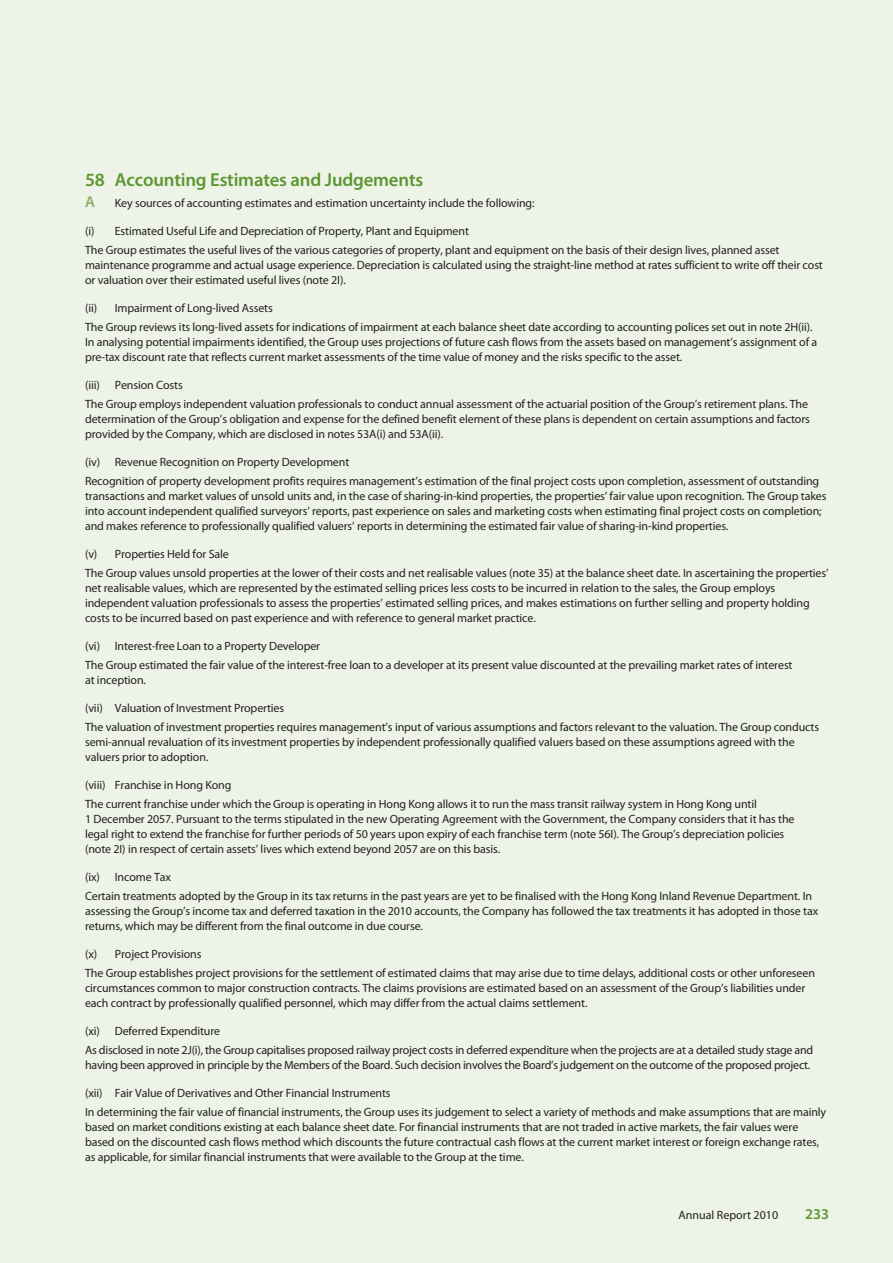
<style>
.page{position:relative;width:893px;height:1263px;background:#eef3e8}
.page>*{position:absolute;margin:0;border:0;box-sizing:border-box;transform-origin:0 0}
.t1{font:600 18.75px "Myriad Pro";letter-spacing:-.01em;color:#5c9731}
.t2{font:600 15.75px "Myriad Pro";color:#88af62}
.t3{font:600 15px "Myriad Pro";color:#5c9731}
.t4{font:12px/15px "Myriad Pro";letter-spacing:-.01em;color:#231f20}
</style>
<div class="page">
<h1 class="t1" style="left:85px;top:168px;width:340px">58 Accounting Estimates and Judgements</h1>
<h2 class="t2" style="left:85px;top:192px;width:12px">A</h2>
<p class="t4" style="left:115px;top:195px;width:421px">Key sources of accounting estimates and estimation uncertainty include the following:</p>
<p class="t4" style="left:85px;top:221px;width:696px;line-height:19.2px">(i) Estimated Useful Life and Depreciation of Property, Plant and Equipment<br>The Group estimates the useful lives of the various categories of property, plant and equipment on the basis of their design lives, planned asset</p>
<p class="t4" style="left:85px;top:257px;width:739px">maintenance programme and actual usage experience. Depreciation is calculated using the straight-line method at rates sufficient to write off their cost or valuation over their estimated useful lives (note 2I).</p>
<p class="t4" style="left:85px;top:298px;width:729px;line-height:19.2px">(ii) Impairment of Long-lived Assets<br>The Group reviews its long-lived assets for indications of impairment at each balance sheet date according to accounting polices set out in note 2H(ii).</p>
<p class="t4" style="left:85px;top:334px;width:734px">In analysing potential impairments identified, the Group uses projections of future cash flows from the assets based on management’s assignment of a pre-tax discount rate that reflects current market assessments of the time value of money and the risks specific to the asset.</p>
<p class="t4" style="left:85px;top:375px;width:725px;line-height:19.2px">(iii) Pension Costs<br>The Group employs independent valuation professionals to conduct annual assessment of the actuarial position of the Group’s retirement plans. The</p>
<p class="t4" style="left:85px;top:411px;width:726px">determination of the Group’s obligation and expense for the defined benefit element of these plans is dependent on certain assumptions and factors provided by the Company, which are disclosed in notes 53A(i) and 53A(ii).</p>
<p class="t4" style="left:85px;top:452px;width:736px;line-height:19.2px">(iv) Revenue Recognition on Property Development<br>Recognition of property development profits requires management’s estimation of the final project costs upon completion, assessment of outstanding</p>
<p class="t4" style="left:85px;top:488px;width:743px">transactions and market values of unsold units and, in the case of sharing-in-kind properties, the properties’ fair value upon recognition. The Group takes into account independent qualified surveyors’ reports, past experience on sales and marketing costs when estimating final project costs on completion; and makes reference to professionally qualified valuers’ reports in determining the estimated fair value of sharing-in-kind properties.</p>
<p class="t4" style="left:85px;top:544px;width:745px;line-height:19.2px">(v) Properties Held for Sale<br>The Group values unsold properties at the lower of their costs and net realisable values (note 35) at the balance sheet date. In ascertaining the properties’</p>
<p class="t4" style="left:85px;top:580px;width:726px">net realisable values, which are represented by the estimated selling prices less costs to be incurred in relation to the sales, the Group employs independent valuation professionals to assess the properties’ estimated selling prices, and makes estimations on further selling and property holding costs to be incurred based on past experience and with reference to general market practice.</p>
<p class="t4" style="left:85px;top:636px;width:709px;line-height:19.2px">(vi) Interest-free Loan to a Property Developer<br>The Group estimated the fair value of the interest-free loan to a developer at its present value discounted at the prevailing market rates of interest</p>
<p class="t4" style="left:85px;top:672px;width:63px">at inception.</p>
<p class="t4" style="left:85px;top:698px;width:736px;line-height:19.2px">(vii) Valuation of Investment Properties<br>The valuation of investment properties requires management’s input of various assumptions and factors relevant to the valuation. The Group conducts</p>
<p class="t4" style="left:85px;top:734px;width:711px">semi-annual revaluation of its investment properties by independent professionally qualified valuers based on these assumptions agreed with the valuers prior to adoption.</p>
<p class="t4" style="left:85px;top:775px;width:673px;line-height:19.2px">(viii) Franchise in Hong Kong<br>The current franchise under which the Group is operating in Hong Kong allows it to run the mass transit railway system in Hong Kong until</p>
<p class="t4" style="left:85px;top:812px;width:711px">1 December 2057. Pursuant to the terms stipulated in the new Operating Agreement with the Government, the Company considers that it has the legal right to extend the franchise for further periods of 50 years upon expiry of each franchise term (note 56I). The Group’s depreciation policies (note 2I) in respect of certain assets’ lives which extend beyond 2057 are on this basis.</p>
<p class="t4" style="left:85px;top:867px;width:728px;line-height:19.2px">(ix) Income Tax<br>Certain treatments adopted by the Group in its tax returns in the past years are yet to be finalised with the Hong Kong Inland Revenue Department. In</p>
<p class="t4" style="left:85px;top:904px;width:735px">assessing the Group’s income tax and deferred taxation in the 2010 accounts, the Company has followed the tax treatments it has adopted in those tax returns, which may be different from the final outcome in due course.</p>
<p class="t4" style="left:85px;top:944px;width:731px;line-height:19.2px">(x) Project Provisions<br>The Group establishes project provisions for the settlement of estimated claims that may arise due to time delays, additional costs or other unforeseen</p>
<p class="t4" style="left:85px;top:981px;width:722px">circumstances common to major construction contracts. The claims provisions are estimated based on an assessment of the Group’s liabilities under each contract by professionally qualified personnel, which may differ from the actual claims settlement.</p>
<p class="t4" style="left:85px;top:1021px;width:730px;line-height:19.2px">(xi) Deferred Expenditure<br>As disclosed in note 2J(i), the Group capitalises proposed railway project costs in deferred expenditure when the projects are at a detailed study stage and</p>
<p class="t4" style="left:85px;top:1058px;width:727px">having been approved in principle by the Members of the Board. Such decision involves the Board’s judgement on the outcome of the proposed project.</p>
<p class="t4" style="left:85px;top:1083px;width:743px;line-height:19.2px">(xii) Fair Value of Derivatives and Other Financial Instruments<br>In determining the fair value of financial instruments, the Group uses its judgement to select a variety of methods and make assumptions that are mainly</p>
<p class="t4" style="left:85px;top:1120px;width:736px">based on market conditions existing at each balance sheet date. For financial instruments that are not traded in active markets, the fair values were based on the discounted cash flows method which discounts the future contractual cash flows at the current market interest or foreign exchange rates, as applicable, for similar financial instruments that were available to the Group at the time.</p>
<p class="t4" style="left:678px;top:1207px;width:101px">Annual Report 2010</p>
<p class="t3" style="left:805px;top:1204px;width:26px">233</p>
</div>
